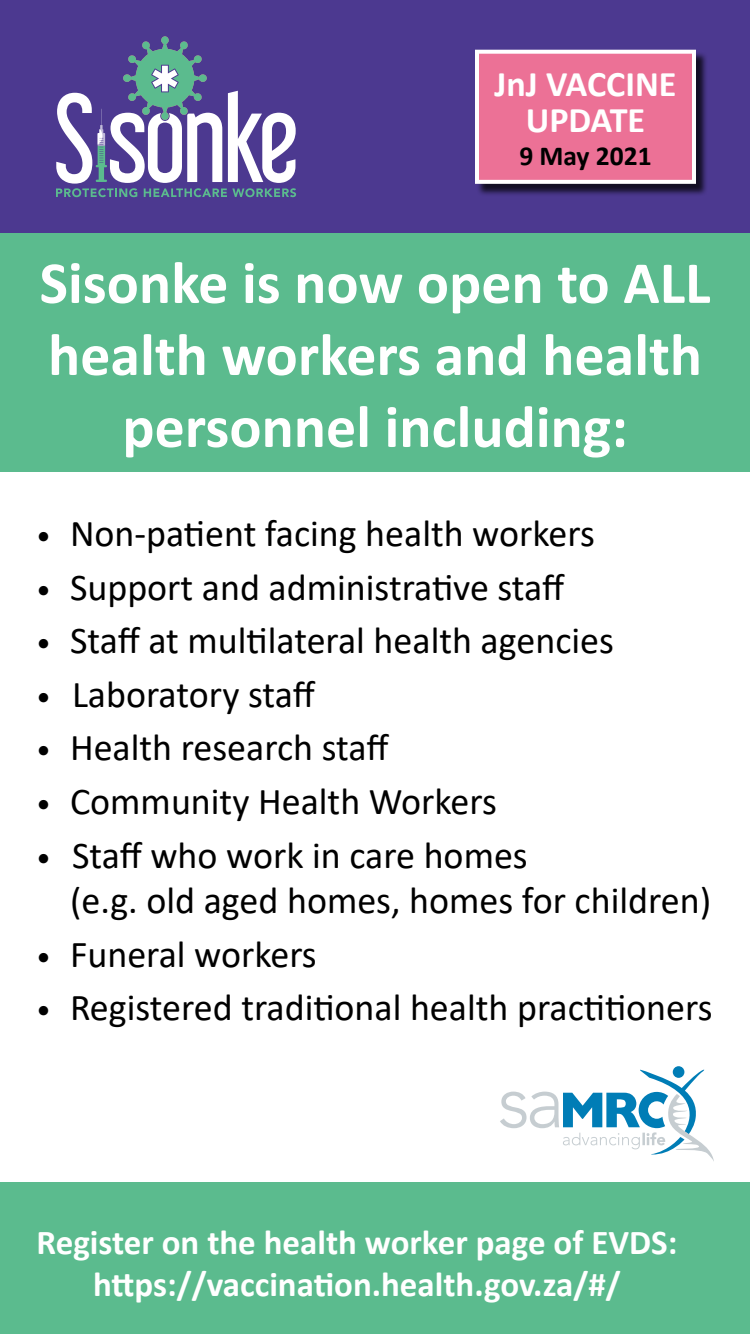
<style>
.page{position:relative;width:750px;height:1334px;background:#fff}
.page>*{position:absolute;margin:0;border:0;box-sizing:border-box;transform-origin:0 0}
.heading{font:700 60px/72px "Calibri";color:#fff;text-align:center}
.t1{font:38px/45.6px "Calibri";color:#000}
.t2{font:700 36.2px/36px "Calibri";color:#fff;text-align:center}
.t3{font:700 35px/42px "Calibri";color:#fff;text-align:center}
.t4{font:700 27.5px "Calibri";color:#000}
.s1{font-size:30px}
</style>
<div class="page">
<div style="left:0;top:0;width:750px;height:233px;background:#4c3990"></div>
<svg style="left:56px;top:36px;width:240px;height:161px"></svg>
<div style="left:0;top:1183px;width:750px;height:151px;background:#5bbb8e"></div>
<div style="left:476px;top:51px;width:232px;height:145px;background:#000;opacity:.75"></div>
<div style="left:477px;top:52px;width:217px;height:130px;background:#ec7196"></div>
<div style="left:475px;top:50px;width:221px;height:134px;border:4px solid #fff"></div>
<div style="left:0;top:233px;width:750px;height:239px;background:#5bbb8e"></div>
<svg style="left:500px;top:1068px;width:214px;height:93px"></svg>
<div style="left:673px;top:1066px;width:11px;height:12px;background:#007db6;border-radius:50%"></div>
<p class="t2" style="left:495px;top:65px;width:184px">JnJ VACCINE<br>UPDATE</p>
<p class="t4" style="left:519px;top:136px;width:134px">9 May 2021</p>
<p class="heading" style="left:40px;top:246px;width:672px">Sisonke is now open to ALL health workers and health personnel including:</p>
<p class="t1" style="left:36px;top:510px;width:560px"><span class="s1">•</span> Non-patient facing health workers</p>
<p class="t1" style="left:36px;top:563px;width:530px"><span class="s1">•</span> Support and administrative staff</p>
<p class="t1" style="left:36px;top:617px;width:579px"><span class="s1">•</span> Staff at multilateral health agencies</p>
<p class="t1" style="left:36px;top:671px;width:281px"><span class="s1">•</span> Laboratory staff</p>
<p class="t1" style="left:36px;top:724px;width:354px"><span class="s1">•</span> Health research staff</p>
<p class="t1" style="left:36px;top:778px;width:462px"><span class="s1">•</span> Community Health Workers</p>
<p class="t1" style="left:70px;top:831px;width:643px;text-indent:-34px"><span class="s1">•</span> Staff who work in care homes<br>(e.g. old aged homes, homes for children)</p>
<p class="t1" style="left:36px;top:931px;width:282px"><span class="s1">•</span> Funeral workers</p>
<p class="t1" style="left:36px;top:984px;width:678px"><span class="s1">•</span> Registered traditional health practitioners</p>
<p class="t3" style="left:37px;top:1221px;width:642px">Register on the health worker page of EVDS: https://vaccination.health.gov.za/#/</p>
</div>
